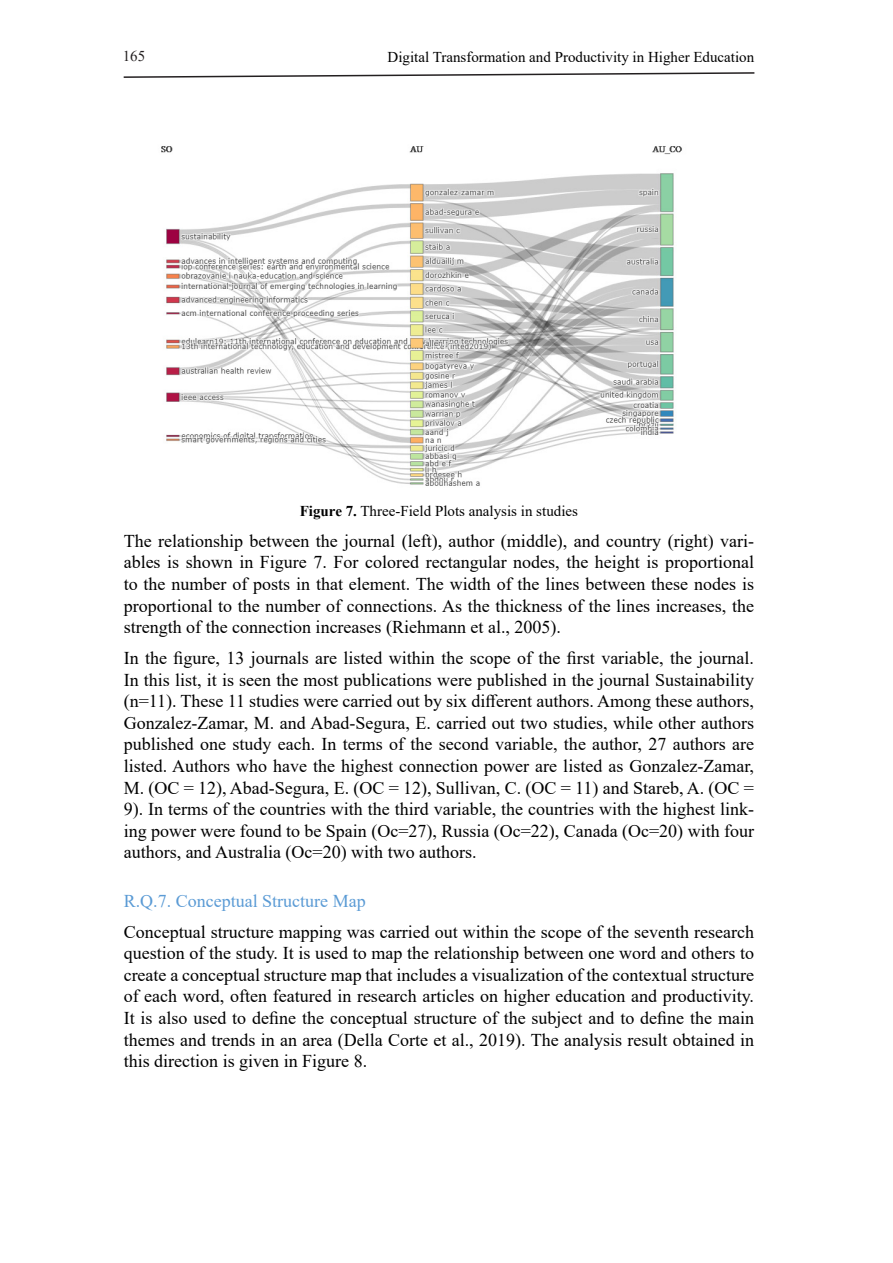
<style>
.page{position:relative;width:893px;height:1263px;background:#fff}
.page>*{position:absolute;margin:0;border:0;box-sizing:border-box;transform-origin:0 0}
.t1{font:18px/21.6px "Times New Roman";color:#000;text-align:justify}
.t2{font:18px "Times New Roman";color:#5b9bd5}
.t3{font:15px "Times New Roman";color:#000}
.t4{font:15px "Times New Roman";color:#231f20}
.s1{font-weight:700}
</style>
<div class="page">
<svg style="left:123px;top:72px;width:632px;height:6px"></svg>
<img style="left:161px;top:146px;width:521px;height:340px">
<p class="t4" style="left:123px;top:45px;width:24px">165</p>
<p class="t3" style="left:388px;top:47px;width:368px">Digital Transformation and Productivity in Higher Education</p>
<p class="t3" style="left:300px;top:501px;width:280px"><span class="s1">Figure 7.</span> Three-Field Plots analysis in studies</p>
<p class="t1" style="left:124px;top:529px;width:632px">The relationship between the journal (left), author (middle), and country (right) vari&shy;ables is shown in Figure 7. For colored rectangular nodes, the height is proportional to the number of posts in that element. The width of the lines between these nodes is proportional to the number of connections. As the thickness of the lines increases, the strength of the connection increases (Riehmann et al., 2005).</p>
<p class="t1" style="left:124px;top:646px;width:632px">In the figure, 13 journals are listed within the scope of the first variable, the journal.<br>In this list, it is seen the most publications were published in the journal Sustainability (n=11). These 11 studies were carried out by six different authors. Among these authors, Gonzalez-Zamar, M. and Abad-Segura, E. carried out two studies, while other authors published one study each. In terms of the second variable, the author, 27 authors are listed. Authors who have the highest connection power are listed as Gonzalez-Zamar, M. (OC = 12), Abad-Segura, E. (OC = 12), Sullivan, C. (OC = 11) and Stareb, A. (OC = 9). In terms of the countries with the third variable, the countries with the highest link&shy;ing power were found to be Spain (Oc=27), Russia (Oc=22), Canada (Oc=20) with four authors, and Australia (Oc=20) with two authors.</p>
<p class="t2" style="left:124px;top:888px;width:243px">R.Q.7. Conceptual Structure Map</p>
<p class="t1" style="left:124px;top:920px;width:632px">Conceptual structure mapping was carried out within the scope of the seventh research question of the study. It is used to map the relationship between one word and others to create a conceptual structure map that includes a visualization of the contextual structure of each word, often featured in research articles on higher education and productivity.<br>It is also used to define the conceptual structure of the subject and to define the main themes and trends in an area (Della Corte et al., 2019). The analysis result obtained in this direction is given in Figure 8.</p>
</div>
